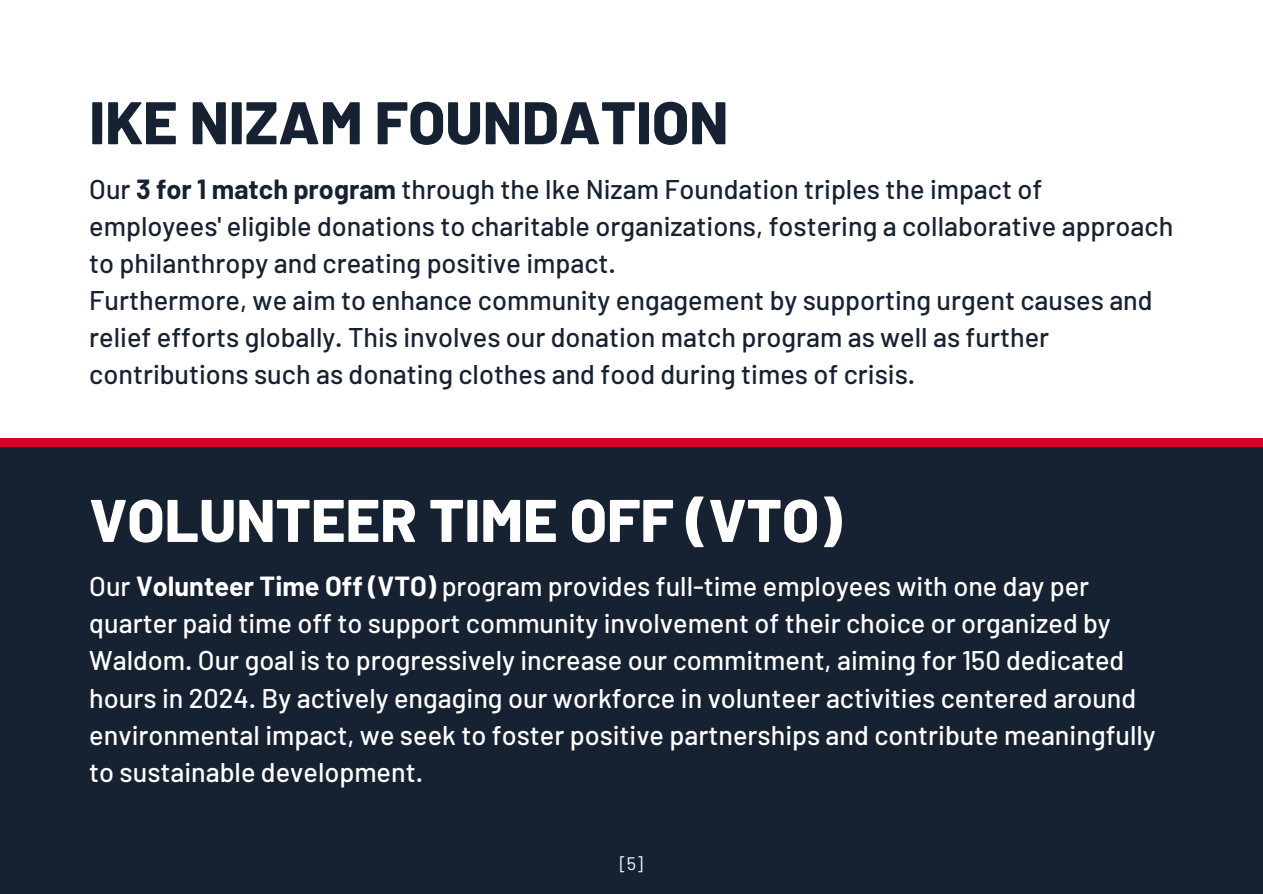
<style>
.page{position:relative;width:1263px;height:894px;background:#fff}
.page>*{position:absolute;margin:0;border:0;box-sizing:border-box;transform-origin:0 0}
.t1{font:800 60px "Barlow";color:#fff}
.t2{font:800 60px "Barlow";color:#162132}
.t3{font:500 27px/37.2px "Barlow";color:#fff}
.t4{font:500 27px/37.2px "Barlow";color:#162132}
.t5{font:18px "Barlow";color:#fff}
.s1{font-weight:700}
</style>
<div class="page">
<div style="left:0;top:446px;width:1263px;height:447px;background:#162132"></div>
<div style="left:0;top:438px;width:1263px;height:8px;background:#d60029"></div>
<h1 class="t2" style="left:89px;top:84px;width:641px">IKE NIZAM FOUNDATION</h1>
<h2 class="t4" style="left:89px;top:169px;width:1085px">Our <span class="s1">3 for 1 match program</span> through the Ike Nizam Foundation triples the impact of employees' eligible donations to charitable organizations, fostering a collaborative approach to philanthropy and creating positive impact.<br>Furthermore, we aim to enhance community engagement by supporting urgent causes and relief efforts globally. This involves our donation match program as well as further contributions such as donating clothes and food during times of crisis.</h2>
<h1 class="t1" style="left:89px;top:481px;width:754px">VOLUNTEER TIME OFF (VTO)</h1>
<h2 class="t3" style="left:89px;top:566px;width:1068px">Our <span class="s1">Volunteer Time Off (VTO)</span> program provides full-time employees with one day per quarter paid time off to support community involvement of their choice or organized by Waldom. Our goal is to progressively increase our commitment, aiming for 150 dedicated hours in 2024. By actively engaging our workforce in volunteer activities centered around environmental impact, we seek to foster positive partnerships and contribute meaningfully to sustainable development.</h2>
<p class="t5" style="left:620px;top:851px;width:24px">[5]</p>
</div>
